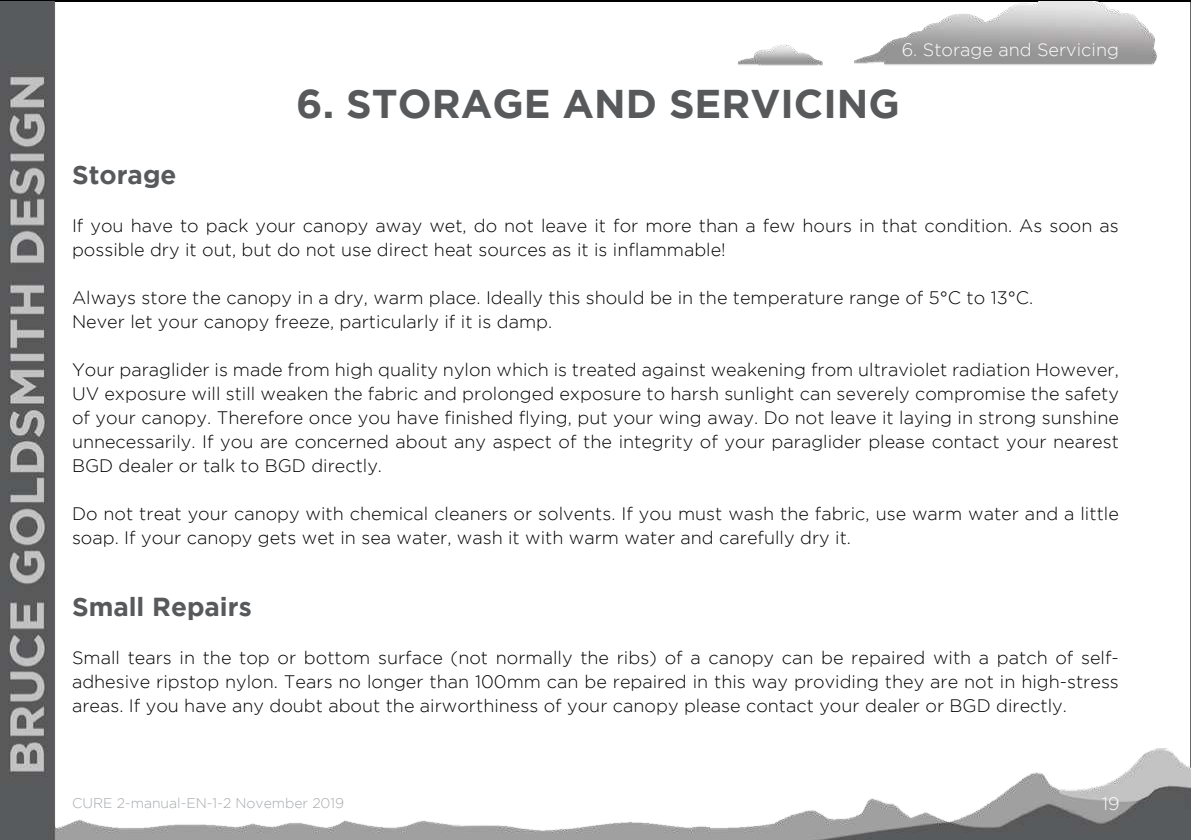
<style>
.page{position:relative;width:1191px;height:840px;background:#fff}
.page>*{position:absolute;margin:0;border:0;box-sizing:border-box;transform-origin:0 0}
.t1{font:700 40px "Gotham";color:#58595b}
.t2{font:700 26px "Gotham";color:#58595b}
.t3{font:300 18px/24px "Gotham";color:#000}
.t4{font:300 18px "Gotham";color:#fff}
.t5{font:300 14px "Gotham";color:#a7a9ac}
</style>
<div class="page">
<img style="left:0;top:1px;width:1191px;height:838px">
<p class="t4" style="left:901px;top:42px;width:219px">6. Storage and Servicing</p>
<h1 class="t1" style="left:296px;top:80px;width:605px">6. STORAGE AND SERVICING</h1>
<h2 class="t2" style="left:72px;top:163px;width:106px">Storage</h2>
<p class="t3" style="left:72px;top:214px;width:1048px">If you have to pack your canopy away wet, do not leave it for more than a few hours in that condition. As soon as possible dry it out, but do not use direct heat sources as it is inflammable!</p>
<p class="t3" style="left:72px;top:286px;width:962px">Always store the canopy in a dry, warm place. Ideally this should be in the temperature range of 5°C to 13°C.<br>Never let your canopy freeze, particularly if it is damp.</p>
<p class="t3" style="left:72px;top:358px;width:1048px;text-align:justify">Your paraglider is made from high quality nylon which is treated against weakening from ultraviolet radiation However, UV exposure will still weaken the fabric and prolonged exposure to harsh sunlight can severely compromise the safety of your canopy. Therefore once you have finished flying, put your wing away. Do not leave it laying in strong sunshine unnecessarily. If you are concerned about any aspect of the integrity of your paraglider please contact your nearest BGD dealer or talk to BGD directly.</p>
<p class="t3" style="left:72px;top:502px;width:1048px">Do not treat your canopy with chemical cleaners or solvents. If you must wash the fabric, use warm water and a little soap. If your canopy gets wet in sea water, wash it with warm water and carefully dry it.</p>
<h2 class="t2" style="left:72px;top:595px;width:181px">Small Repairs</h2>
<p class="t3" style="left:72px;top:645px;width:1048px;text-align:justify">Small tears in the top or bottom surface (not normally the ribs) of a canopy can be repaired with a patch of self&shy;adhesive ripstop nylon. Tears no longer than 100mm can be repaired in this way providing they are not in high-stress areas. If you have any doubt about the airworthiness of your canopy please contact your dealer or BGD directly.</p>
<p class="t5" style="left:72px;top:797px;width:274px">CURE 2-manual-EN-1-2 November 2019</p>
<p class="t4" style="left:1102px;top:796px;width:19px">19</p>
</div>
